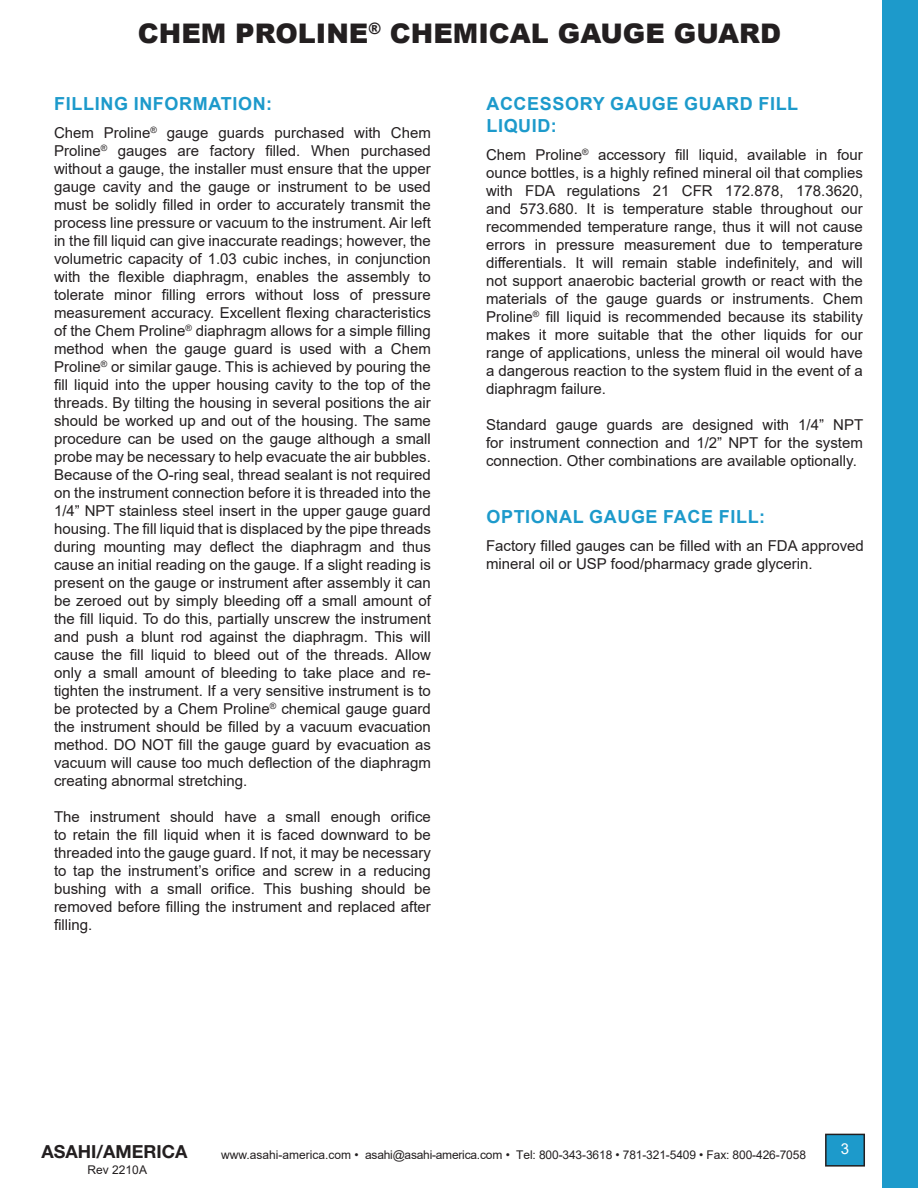
<style>
.page{position:relative;width:918px;height:1188px;background:#fff}
.page>*{position:absolute;margin:0;border:0;box-sizing:border-box;transform-origin:0 0}
.t1{font:900 27px "Arial";color:#231f20}
.Section_Header{font:700 18px/21.6px "Arial";letter-spacing:.035em;color:#1d9acb}
.t2{font:700 18px "Helvetica Neue LT Std";color:#231f20}
.Paragraph_Style{font:15px/18px "Arial";color:#231f20;text-align:justify}
.t3{font:15px "Arial";color:#fff}
.t4{font:12px "Arial";letter-spacing:-.01em;color:#231f20}
</style>
<div class="page">
<div style="left:826px;top:1134px;width:38px;height:32px;background:#1d9acb"></div>
<div style="left:825px;top:1134px;width:40px;height:33px;border:2px solid #231f20"></div>
<div style="left:882px;top:0;width:36px;height:1188px;background:#1d9acb"></div>
<h1 class="t1" style="left:138px;top:13px;width:645px">CHEM PROLINE<sup>®</sup> CHEMICAL GAUGE GUARD</h1>
<p class="Section_Header" style="left:54px;top:94px;width:219px">FILLING INFORMATION:</p>
<p class="Paragraph_Style" style="left:54px;top:124px;width:378px">Chem Proline<sup>®</sup> gauge guards purchased with Chem Proline<sup>®</sup> gauges are factory filled. When purchased without a gauge, the installer must ensure that the upper gauge cavity and the gauge or instrument to be used must be solidly filled in order to accurately transmit the process line pressure or vacuum to the instrument. Air left in the fill liquid can give inaccurate readings; however, the volumetric capacity of 1.03 cubic inches, in conjunction with the flexible diaphragm, enables the assembly to tolerate minor filling errors without loss of pressure measurement accuracy. Excellent flexing characteristics of the Chem Proline<sup>®</sup> diaphragm allows for a simple filling method when the gauge guard is used with a Chem Proline<sup>®</sup> or similar gauge. This is achieved by pouring the fill liquid into the upper housing cavity to the top of the threads. By tilting the housing in several positions the air should be worked up and out of the housing. The same procedure can be used on the gauge although a small probe may be necessary to help evacuate the air bubbles.<br>Because of the O-ring seal, thread sealant is not required on the instrument connection before it is threaded into the 1/4” NPT stainless steel insert in the upper gauge guard housing. The fill liquid that is displaced by the pipe threads during mounting may deflect the diaphragm and thus cause an initial reading on the gauge. If a slight reading is present on the gauge or instrument after assembly it can be zeroed out by simply bleeding off a small amount of the fill liquid. To do this, partially unscrew the instrument and push a blunt rod against the diaphragm. This will cause the fill liquid to bleed out of the threads. Allow only a small amount of bleeding to take place and re&shy;tighten the instrument. If a very sensitive instrument is to be protected by a Chem Proline<sup>®</sup> chemical gauge guard the instrument should be filled by a vacuum evacuation method. DO NOT fill the gauge guard by evacuation as vacuum will cause too much deflection of the diaphragm creating abnormal stretching.</p>
<p class="Paragraph_Style" style="left:54px;top:808px;width:378px">The instrument should have a small enough orifice to retain the fill liquid when it is faced downward to be threaded into the gauge guard. If not, it may be necessary to tap the instrument’s orifice and screw in a reducing bushing with a small orifice. This bushing should be removed before filling the instrument and replaced after filling.</p>
<p class="Section_Header" style="left:486px;top:94px;width:313px">ACCESSORY GAUGE GUARD FILL<br>LIQUID:</p>
<p class="Paragraph_Style" style="left:486px;top:146px;width:378px">Chem Proline<sup>®</sup> accessory fill liquid, available in four ounce bottles, is a highly refined mineral oil that complies with FDA regulations 21 CFR 172.878, 178.3620, and 573.680. It is temperature stable throughout our recommended temperature range, thus it will not cause errors in pressure measurement due to temperature differentials. It will remain stable indefinitely, and will not support anaerobic bacterial growth or react with the materials of the gauge guards or instruments. Chem Proline<sup>®</sup> fill liquid is recommended because its stability makes it more suitable that the other liquids for our range of applications, unless the mineral oil would have a dangerous reaction to the system fluid in the event of a diaphragm failure.</p>
<p class="Paragraph_Style" style="left:486px;top:416px;width:379px">Standard gauge guards are designed with 1/4” NPT for instrument connection and 1/2” NPT for the system connection. Other combinations are available optionally.</p>
<p class="Section_Header" style="left:486px;top:506px;width:280px">OPTIONAL GAUGE FACE FILL:</p>
<p class="Paragraph_Style" style="left:486px;top:537px;width:379px">Factory filled gauges can be filled with an FDA approved mineral oil or USP food/pharmacy grade glycerin.</p>
<p class="t2" style="left:41px;top:1140px;width:147px">ASAHI/AMERICA</p>
<p class="t3" style="left:841px;top:1138px;width:10px">3</p>
<p class="t4" style="left:221px;top:1146px;width:586px">www.asahi-america.com • asahi@asahi-america.com • Tel: 800-343-3618 • 781-321-5409 • Fax: 800-426-7058</p>
<p class="t4" style="left:88px;top:1162px;width:61px">Rev 2210A</p>
</div>
